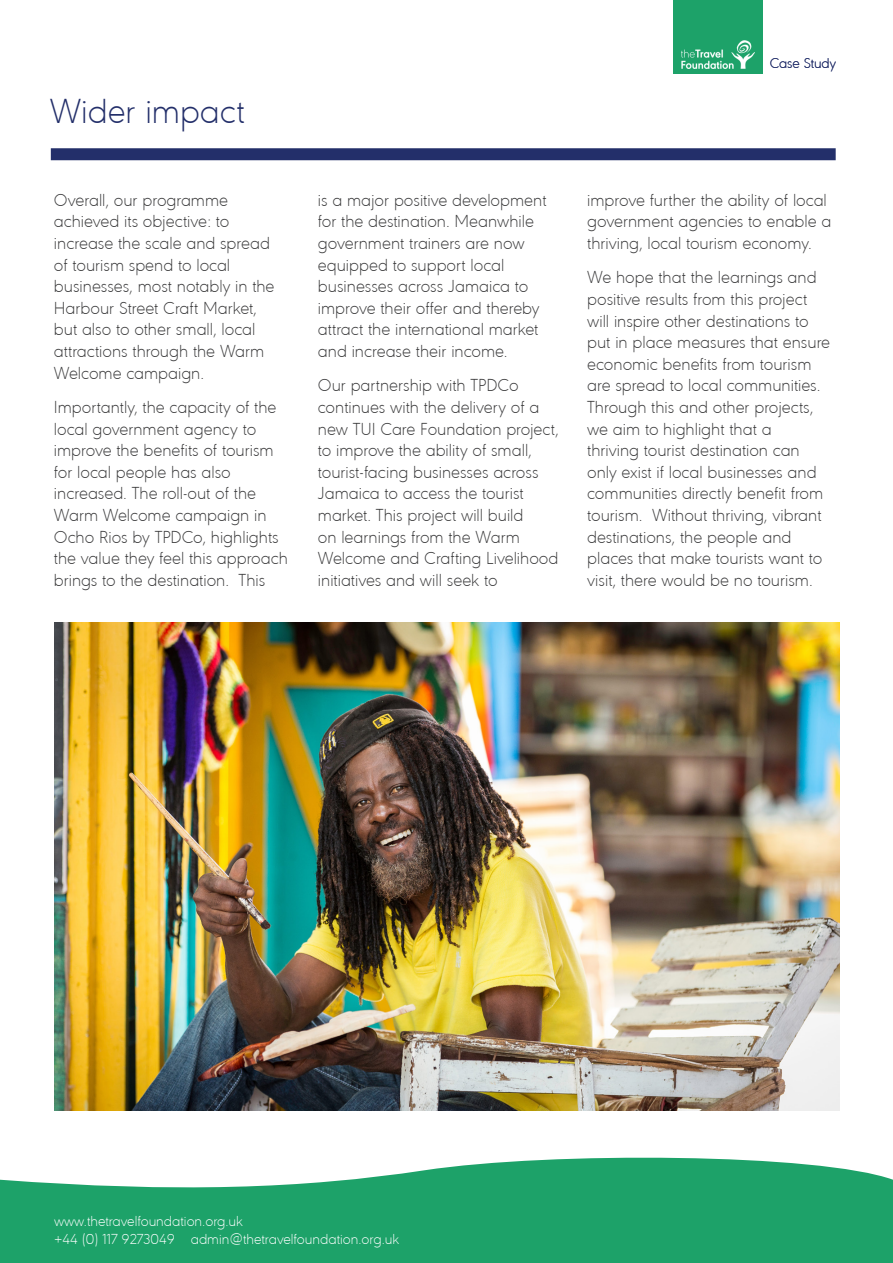
<style>
.page{position:relative;width:893px;height:1263px;background:#fff}
.page>*{position:absolute;margin:0;border:0;box-sizing:border-box;transform-origin:0 0}
.Heading{font:200 36px "URW Geometric";color:#232f6a}
.Case_study_body_text{font:200 18px/21.6px "URW Geometric";color:#383839}
.t1{font:200 15px/18px "URW Geometric";color:#fff}
.t2{font:200 14.7px "URW Geometric";letter-spacing:-.01em;color:#232f6a}
</style>
<div class="page">
<div style="left:673px;top:0;width:89px;height:74px;background:#1da269"></div>
<img style="left:681px;top:40px;width:73px;height:28px">
<div style="left:0;top:1105px;width:893px;height:158px;background:#1da269"></div>
<svg style="left:0;top:1105px;width:893px;height:83px;fill:#fff"></svg>
<img style="left:54px;top:623px;width:786px;height:487px">
<div style="left:51px;top:148px;width:785px;height:12px;background:#232f6a"></div>
<p class="Heading" style="left:50px;top:85px;width:197px">Wider impact</p>
<p class="Case_study_body_text" style="left:54px;top:188px;width:222px">Overall, our programme achieved its objective: to increase the scale and spread of tourism spend to local businesses, most notably in the<br>Harbour Street Craft Market, but also to other small, local attractions through the Warm<br>Welcome campaign.</p>
<p class="Case_study_body_text" style="left:54px;top:395px;width:236px">Importantly, the capacity of the local government agency to improve the benefits of tourism for local people has also increased. The roll-out of the<br>Warm Welcome campaign in<br>Ocho Rios by TPDCo, highlights the value they feel this approach brings to the destination. This</p>
<p class="t2" style="left:770px;top:53px;width:68px">Case Study</p>
<p class="Case_study_body_text" style="left:318px;top:188px;width:230px">is a major positive development for the destination. Meanwhile government trainers are now equipped to support local businesses across Jamaica to improve their offer and thereby attract the international market and increase their income.</p>
<p class="Case_study_body_text" style="left:318px;top:373px;width:242px">Our partnership with TPDCo continues with the delivery of a new TUI Care Foundation project, to improve the ability of small, tourist-facing businesses across<br>Jamaica to access the tourist market. This project will build<br>on learnings from the Warm<br>Welcome and Crafting Livelihood initiatives and will seek to</p>
<p class="Case_study_body_text" style="left:587px;top:188px;width:246px">improve further the ability of local government agencies to enable a thriving, local tourism economy.</p>
<p class="Case_study_body_text" style="left:587px;top:265px;width:245px">We hope that the learnings and positive results from this project will inspire other destinations to put in place measures that ensure economic benefits from tourism are spread to local communities.<br>Through this and other projects, we aim to highlight that a<br>thriving tourist destination can only exist if local businesses and communities directly benefit from tourism. Without thriving, vibrant destinations, the people and places that make tourists want to visit, there would be no tourism.</p>
<p class="t1" style="left:54px;top:1211px;width:347px">www.thetravelfoundation.org.uk<br>+44 (0) 117 9273049 admin@thetravelfoundation.org.uk</p>
</div>
